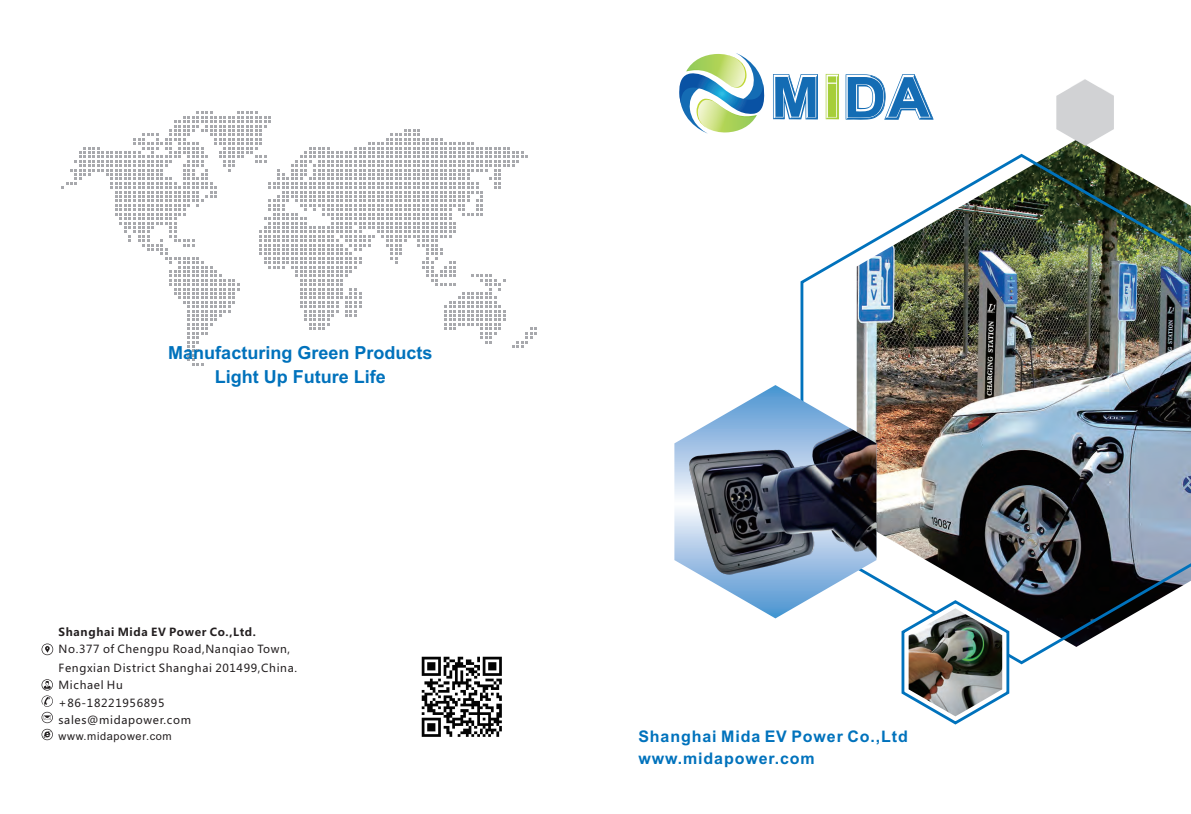
<style>
.page{position:relative;width:1191px;height:814px;background:#fff}
.page>*{position:absolute;margin:0;border:0;box-sizing:border-box;transform-origin:0 0}
.t1{font:700 18px/24.1px "Arial";color:#0072bc;text-align:center}
.t2{font:700 16px/21.4px "Arial";letter-spacing:.055em;color:#0072bc}
.t3{font:11px/17.4px "Microsoft Ya Hei";letter-spacing:.06em;color:#231f20}
.t4{font:700 11px "Microsoft Ya Hei";letter-spacing:.06em;color:#231f20}
.t5{font:11px "Arial";letter-spacing:.055em;color:#231f20}
</style>
<div class="page">
<img style="left:800px;top:151px;width:391px;height:514px">
<svg style="left:899px;top:598px;width:112px;height:127px"></svg>
<svg style="left:1056px;top:79px;width:57px;height:67px"></svg>
<svg style="left:674px;top:385px;width:202px;height:233px"></svg>
<img style="left:689px;top:411px;width:187px;height:175px">
<img style="left:908px;top:608px;width:94px;height:108px">
<svg style="left:679px;top:53px;width:139px;height:81px"></svg>
<svg style="left:825px;top:74px;width:14px;height:45px"></svg>
<svg style="left:845px;top:74px;width:88px;height:46px"></svg>
<svg style="left:61px;top:111px;width:476px;height:254px"></svg>
<svg style="left:42px;top:643px;width:11px;height:12px"></svg>
<svg style="left:42px;top:679px;width:11px;height:61px"></svg>
<img style="left:421px;top:656px;width:81px;height:81px">
<h1 class="t1" style="left:168px;top:342px;width:266px">Manufacturing Green Products<br>Light Up Future Life</h1>
<p class="t4" style="left:59px;top:626px;width:199px">Shanghai Mida EV Power Co.,Ltd.</p>
<p class="t3" style="left:59px;top:640px;width:240px;line-height:18.9px">No.377 of Chengpu Road,Nanqiao Town,<br>Fengxian District Shanghai 201499,China.</p>
<p class="t3" style="left:59px;top:677px;width:134px">Michael Hu +86-18221956895 sales@midapower.com</p>
<p class="t5" style="left:59px;top:731px;width:115px">www.midapower.com</p>
<h2 class="t2" style="left:638px;top:727px;width:271px">Shanghai Mida EV Power Co.,Ltd www.midapower.com</h2>
</div>
